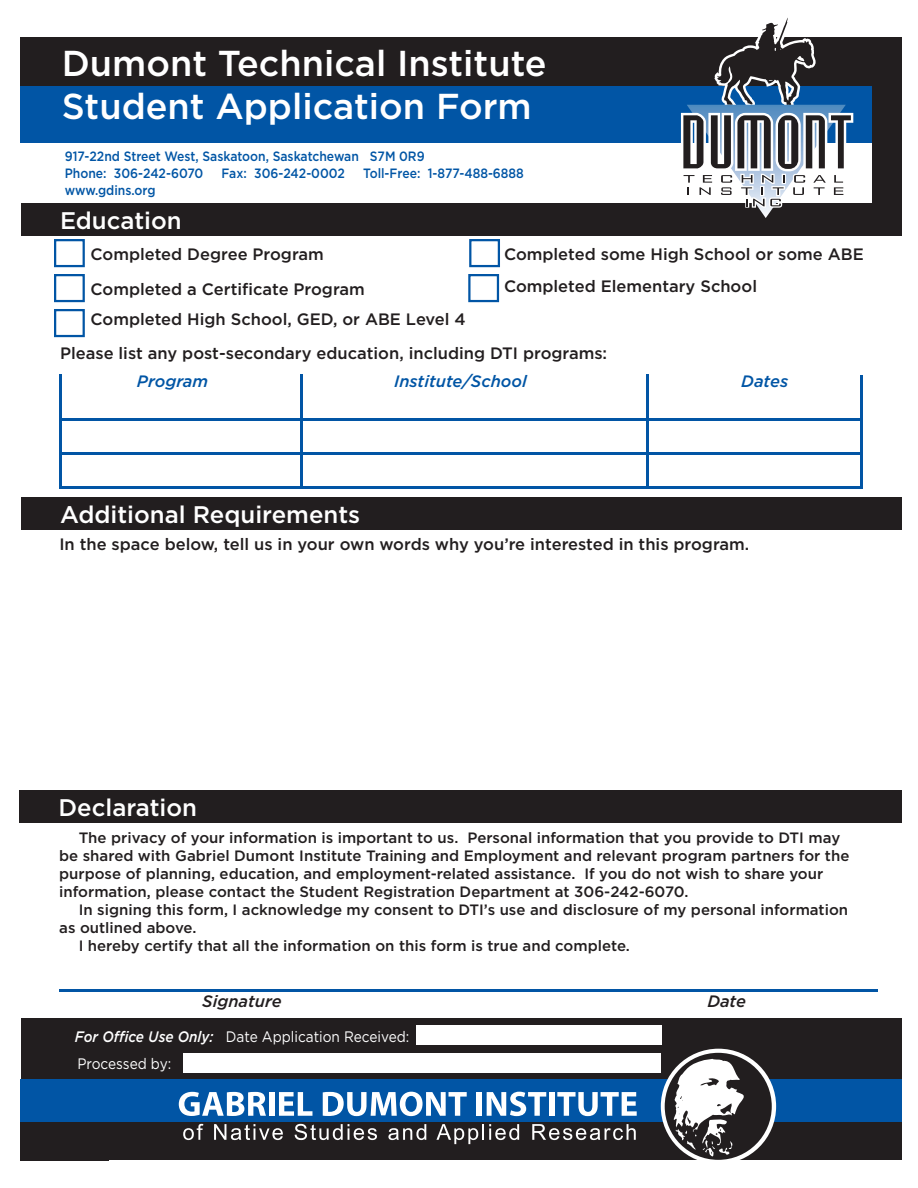
<style>
.page{position:relative;width:918px;height:1188px;background:#fff}
.page>*{position:absolute;margin:0;border:0;box-sizing:border-box;transform-origin:0 0}
.t1{font:500 36px/43.2px "Gotham";color:#fff}
.t2{font:500 24px "Gotham";color:#fff}
.t3{font:500 16.5px "Gotham";color:#221e1f}
.t4{font:italic 500 16.5px "Gotham";color:#0155a5}
.t5{font:italic 500 16.5px "Gotham";color:#221e1f}
.t6{font:15.15px "Gotham";color:#fff;scale:.9 1}
.t7{font:500 15px/18px "Gotham";color:#221e1f}
.t8{font:500 13.5px/17.2px "Gotham";color:#0155a5;scale:.9 1}
.s1{font-weight:500;font-style:italic}
</style>
<div class="page">
<div style="left:21px;top:1018px;width:881px;height:62px;background:#221e1f"></div>
<div style="left:20px;top:38px;width:882px;height:105px;background:#0155a5"></div>
<div style="left:20px;top:38px;width:882px;height:48px;background:#221e1f"></div>
<div style="left:20px;top:1079px;width:882px;height:81px;background:#0155a5"></div>
<div style="left:20px;top:1122px;width:882px;height:38px;background:#221e1f"></div>
<svg style="left:183px;top:1124px;width:20px;height:16px"></svg>
<svg style="left:214px;top:1124px;width:69px;height:16px"></svg>
<svg style="left:295px;top:1124px;width:82px;height:16px"></svg>
<svg style="left:388px;top:1124px;width:38px;height:16px"></svg>
<svg style="left:436px;top:1124px;width:83px;height:20px"></svg>
<svg style="left:532px;top:1124px;width:104px;height:16px"></svg>
<svg style="left:179px;top:1092px;width:87px;height:24px"></svg>
<div style="left:269px;top:1092px;width:5px;height:24px;background:#fff"></div>
<svg style="left:279px;top:1092px;width:33px;height:24px"></svg>
<svg style="left:323px;top:1092px;width:144px;height:24px"></svg>
<div style="left:477px;top:1092px;width:5px;height:24px;background:#fff"></div>
<svg style="left:487px;top:1092px;width:59px;height:24px"></svg>
<div style="left:549px;top:1092px;width:5px;height:24px;background:#fff"></div>
<svg style="left:557px;top:1092px;width:80px;height:24px"></svg>
<svg style="left:661px;top:1049px;width:115px;height:115px"></svg>
<div style="left:665px;top:1053px;width:107px;height:107px;background:#221e1f;border-radius:50%"></div>
<svg style="left:674px;top:1059px;width:70px;height:97px"></svg>
<div style="left:21px;top:203px;width:881px;height:32px;background:#221e1f"></div>
<div style="left:21px;top:497px;width:881px;height:33px;background:#221e1f"></div>
<div style="left:19px;top:791px;width:883px;height:32px;background:#221e1f"></div>
<div style="left:872px;top:38px;width:30px;height:197px;background:#221e1f"></div>
<div style="left:416px;top:1026px;width:245px;height:19px;background:#fff"></div>
<hr style="left:59px;top:989px;width:818px;height:2px;background:#0155a5">
<div style="left:184px;top:1054px;width:477px;height:19px;background:#fff"></div>
<div style="left:54px;top:274px;width:31px;height:28px;background:#fff;border:2px solid #0155a5"></div>
<div style="left:54px;top:309px;width:31px;height:28px;background:#fff;border:2px solid #0155a5"></div>
<div style="left:469px;top:239px;width:31px;height:28px;background:#fff;border:2px solid #0155a5"></div>
<div style="left:468px;top:274px;width:31px;height:28px;background:#fff;border:2px solid #0155a5"></div>
<hr style="left:59px;top:419px;width:804px;height:2px;background:#0155a5">
<hr style="left:59px;top:374px;width:2px;height:114px;background:#0155a5">
<hr style="left:300px;top:374px;width:2px;height:114px;background:#0155a5">
<hr style="left:646px;top:374px;width:2px;height:113px;background:#0155a5">
<hr style="left:861px;top:375px;width:2px;height:112px;background:#0155a5">
<hr style="left:59px;top:452px;width:804px;height:2px;background:#0155a5">
<hr style="left:59px;top:486px;width:804px;height:2px;background:#0155a5">
<div style="left:54px;top:239px;width:31px;height:28px;background:#fff;border:2px solid #0155a5"></div>
<svg style="left:681px;top:17px;width:172px;height:201px"></svg>
<h1 class="t1" style="left:62px;top:41px;width:486px">Dumont Technical Institute<br>Student Application Form</h1>
<p class="t8" style="left:65px;top:147px;width:402px">917-22nd Street West, Saskatoon, Saskatchewan S7M 0R9<br>Phone: 306-242-6070</p>
<p class="t8" style="left:222px;top:164px;width:139px">Fax: 306-242-0002</p>
<p class="t8" style="left:363px;top:164px;width:180px">Toll-Free: 1-877-488-6888</p>
<p class="t8" style="left:65px;top:182px;width:102px">www.gdins.org</p>
<h2 class="t2" style="left:60px;top:204px;width:123px">Education</h2>
<p class="t3" style="left:91px;top:243px;width:235px">Completed Degree Program</p>
<p class="t3" style="left:91px;top:278px;width:276px">Completed a Certificate Program</p>
<p class="t3" style="left:91px;top:309px;width:377px">Completed High School, GED, or ABE Level 4</p>
<p class="t3" style="left:504px;top:243px;width:361px">Completed some High School or some ABE</p>
<p class="t3" style="left:504px;top:275px;width:255px">Completed Elementary School</p>
<p class="t3" style="left:60px;top:343px;width:549px">Please list any post-secondary education, including DTI programs:</p>
<p class="t4" style="left:137px;top:371px;width:73px">Program</p>
<p class="t4" style="left:394px;top:371px;width:134px">Institute/School</p>
<p class="t4" style="left:741px;top:371px;width:48px">Dates</p>
<h2 class="t2" style="left:60px;top:499px;width:302px">Additional Requirements</h2>
<p class="t3" style="left:59px;top:533px;width:691px">In the space below, tell us in your own words why you’re interested in this program.</p>
<h2 class="t2" style="left:59px;top:792px;width:140px">Declaration</h2>
<p class="t7" style="left:59px;top:829px;width:792px;text-indent:20px">The privacy of your information is important to us. Personal information that you provide to DTI may be shared with Gabriel Dumont Institute Training and Employment and relevant program partners for the purpose of planning, education, and employment-related assistance. If you do not wish to share your information, please contact the Student Registration Department at 306-242-6070.</p>
<p class="t7" style="left:79px;top:901px;width:771px">In signing this form, I acknowledge my consent to DTI’s use and disclosure of my personal information</p>
<p class="t7" style="left:59px;top:919px;width:139px">as outlined above.</p>
<p class="t7" style="left:79px;top:937px;width:553px">I hereby certify that all the information on this form is true and complete.</p>
<p class="t5" style="left:202px;top:991px;width:81px">Signature</p>
<p class="t5" style="left:707px;top:991px;width:40px">Date</p>
<p class="t6" style="left:75px;top:1026px;width:373px"><span class="s1">For Office Use Only:</span> Date Application Received:</p>
<p class="t6" style="left:77px;top:1054px;width:106px">Processed by:</p>
</div>
